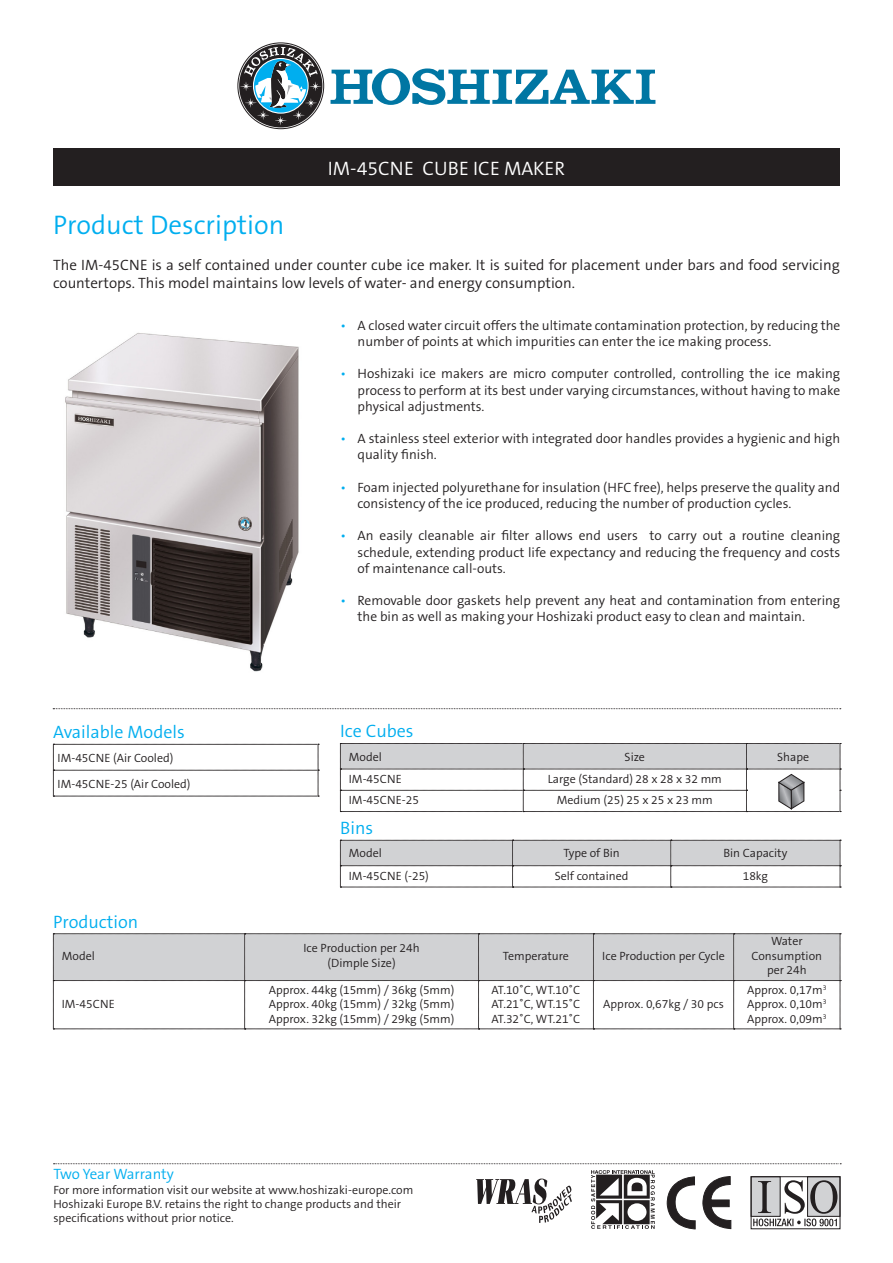
<style>
.page{position:relative;width:893px;height:1263px;background:#fff}
.page>*{position:absolute;margin:0;border:0;box-sizing:border-box;transform-origin:0 0}
.product_description{font:300 27px "The Sans B4";color:#00aeef}
.t1{font:300 19.5px "The Sans B4";color:#fff}
.t2{font:300 18px "The Sans B4";color:#00aeef}
.product_description-2{font:300 15px/18px "The Sans B4";color:#231f20}
.t3{font:300 15px "The Sans B4";color:#00aeef}
.bread{font:300 13.5px/16.2px "The Sans B4";color:#231f20}
.bread-2{font:300 12px/14.4px "The Sans B4";color:#231f20;text-align:center}
.s1{color:#00aeef}
</style>
<div class="page">
<svg style="left:331px;top:68px;width:324px;height:37px"></svg>
<svg style="left:239px;top:44px;width:83px;height:83px"></svg>
<div style="left:53px;top:149px;width:787px;height:37px;background:#231f20"></div>
<svg style="left:53px;top:708px;width:788px;height:1px"></svg>
<svg style="left:53px;top:744px;width:266px;height:53px"></svg>
<svg style="left:53px;top:933px;width:788px;height:97px"></svg>
<svg style="left:340px;top:840px;width:501px;height:48px"></svg>
<svg style="left:340px;top:743px;width:501px;height:69px"></svg>
<svg style="left:54px;top:1163px;width:787px;height:1px"></svg>
<svg style="left:667px;top:1177px;width:28px;height:52px"></svg>
<svg style="left:703px;top:1176px;width:28px;height:53px"></svg>
<div style="left:751px;top:1177px;width:29px;height:39px;background:#d1d2d4"></div>
<div style="left:808px;top:1177px;width:32px;height:39px;background:#d1d2d4"></div>
<div style="left:807px;top:1176px;width:33px;height:40px;border:1px solid #231f20"></div>
<div style="left:751px;top:1176px;width:89px;height:53px;border:1px solid #231f20"></div>
<svg style="left:753px;top:1180px;width:84px;height:46px"></svg>
<svg style="left:591px;top:1170px;width:64px;height:59px"></svg>
<img style="left:65px;top:333px;width:234px;height:339px">
<div style="left:35px;top:656px;width:102px;height:31px;background:#fff"></div>
<svg style="left:476px;top:1178px;width:96px;height:45px"></svg>
<p class="t1" style="left:328px;top:158px;width:239px">IM-45CNE CUBE ICE MAKER</p>
<p class="product_description" style="left:53px;top:210px;width:233px">Product Description</p>
<p class="product_description-2" style="left:53px;top:256px;width:788px">The IM-45CNE is a self contained under counter cube ice maker. It is suited for placement under bars and food servicing countertops. This model maintains low levels of water- and energy consumption.</p>
<p class="t2" style="left:53px;top:722px;width:133px">Available Models</p>
<p class="bread-2" style="left:58px;top:751px;width:117px">IM-45CNE (Air Cooled)</p>
<p class="bread-2" style="left:58px;top:777px;width:134px">IM-45CNE-25 (Air Cooled)</p>
<p class="bread" style="left:358px;top:317px;width:484px;text-indent:-17px"><span class="s1">•</span> A closed water circuit offers the ultimate contamination protection, by reducing the number of points at which impurities can enter the ice making process.</p>
<p class="bread" style="left:358px;top:366px;width:484px;text-align:justify;text-indent:-17px"><span class="s1">•</span> Hoshizaki ice makers are micro computer controlled, controlling the ice making process to perform at its best under varying circumstances, without having to make physical adjustments.</p>
<p class="bread" style="left:358px;top:431px;width:484px;text-indent:-17px"><span class="s1">•</span> A stainless steel exterior with integrated door handles provides a hygienic and high quality finish.</p>
<p class="bread" style="left:358px;top:479px;width:484px;text-indent:-17px"><span class="s1">•</span> Foam injected polyurethane for insulation (HFC free), helps preserve the quality and consistency of the ice produced, reducing the number of production cycles.</p>
<p class="bread" style="left:358px;top:528px;width:484px;text-align:justify;text-indent:-17px"><span class="s1">•</span> An easily cleanable air filter allows end users to carry out a routine cleaning schedule, extending product life expectancy and reducing the frequency and costs of maintenance call-outs.</p>
<p class="bread" style="left:358px;top:593px;width:484px;text-indent:-17px"><span class="s1">•</span> Removable door gaskets help prevent any heat and contamination from entering the bin as well as making your Hoshizaki product easy to clean and maintain.</p>
<p class="t2" style="left:340px;top:721px;width:75px">Ice Cubes</p>
<p class="bread-2" style="left:349px;top:750px;width:35px">Model</p>
<p class="bread-2" style="left:625px;top:750px;width:22px">Size</p>
<p class="bread-2" style="left:777px;top:750px;width:33px">Shape</p>
<p class="bread-2" style="left:349px;top:772px;width:55px">IM-45CNE</p>
<p class="bread-2" style="left:548px;top:772px;width:176px">Large (Standard) 28 x 28 x 32 mm</p>
<p class="bread-2" style="left:349px;top:793px;width:72px">IM-45CNE-25</p>
<p class="bread-2" style="left:557px;top:793px;width:157px">Medium (25) 25 x 25 x 23 mm</p>
<p class="t2" style="left:340px;top:818px;width:34px">Bins</p>
<p class="bread-2" style="left:349px;top:846px;width:35px">Model</p>
<p class="bread-2" style="left:564px;top:846px;width:58px">Type of Bin</p>
<p class="bread-2" style="left:723px;top:846px;width:65px">Bin Capacity</p>
<p class="bread-2" style="left:349px;top:869px;width:82px">IM-45CNE (-25)</p>
<p class="bread-2" style="left:555px;top:869px;width:75px">Self contained</p>
<p class="bread-2" style="left:743px;top:869px;width:27px">18kg</p>
<p class="t2" style="left:53px;top:912px;width:87px">Production</p>
<p class="bread-2" style="left:62px;top:949px;width:35px">Model</p>
<p class="bread-2" style="left:303px;top:941px;width:118px">Ice Production per 24h (Dimple Size)</p>
<p class="bread-2" style="left:503px;top:949px;width:68px">Temperature</p>
<p class="bread-2" style="left:602px;top:949px;width:124px">Ice Production per Cycle</p>
<p class="bread-2" style="left:62px;top:997px;width:55px">IM-45CNE</p>
<p class="bread-2" style="left:269px;top:983px;width:187px">Approx. 44kg (15mm) / 36kg (5mm)</p>
<p class="bread-2" style="left:269px;top:997px;width:187px">Approx. 40kg (15mm) / 32kg (5mm)</p>
<p class="bread-2" style="left:269px;top:1011px;width:187px">Approx. 32kg (15mm) / 29kg (5mm)</p>
<p class="bread-2" style="left:492px;top:983px;width:90px">AT.10˚C, WT.10˚C</p>
<p class="bread-2" style="left:492px;top:997px;width:90px">AT.21˚C, WT.15˚C</p>
<p class="bread-2" style="left:492px;top:1011px;width:90px">AT.32˚C, WT.21˚C</p>
<p class="bread-2" style="left:603px;top:997px;width:122px">Approx. 0,67kg / 30 pcs</p>
<p class="bread-2" style="left:752px;top:934px;width:72px">Water<br>Consumption</p>
<p class="bread-2" style="left:767px;top:963px;width:41px">per 24h</p>
<p class="bread-2" style="left:747px;top:983px;width:81px">Approx. 0,17m<sup>3</sup></p>
<p class="bread-2" style="left:747px;top:997px;width:81px">Approx. 0,10m<sup>3</sup></p>
<p class="bread-2" style="left:747px;top:1011px;width:81px">Approx. 0,09m<sup>3</sup></p>
<p class="t3" style="left:54px;top:1166px;width:122px">Two Year Warranty</p>
<p class="bread-2" style="left:54px;top:1182px;width:361px">For more information visit our website at www.hoshizaki-europe.com</p>
<p class="bread-2" style="left:54px;top:1197px;width:349px;text-align:left">Hoshizaki Europe B.V. retains the right to change products and their specifications without prior notice.</p>
</div>
